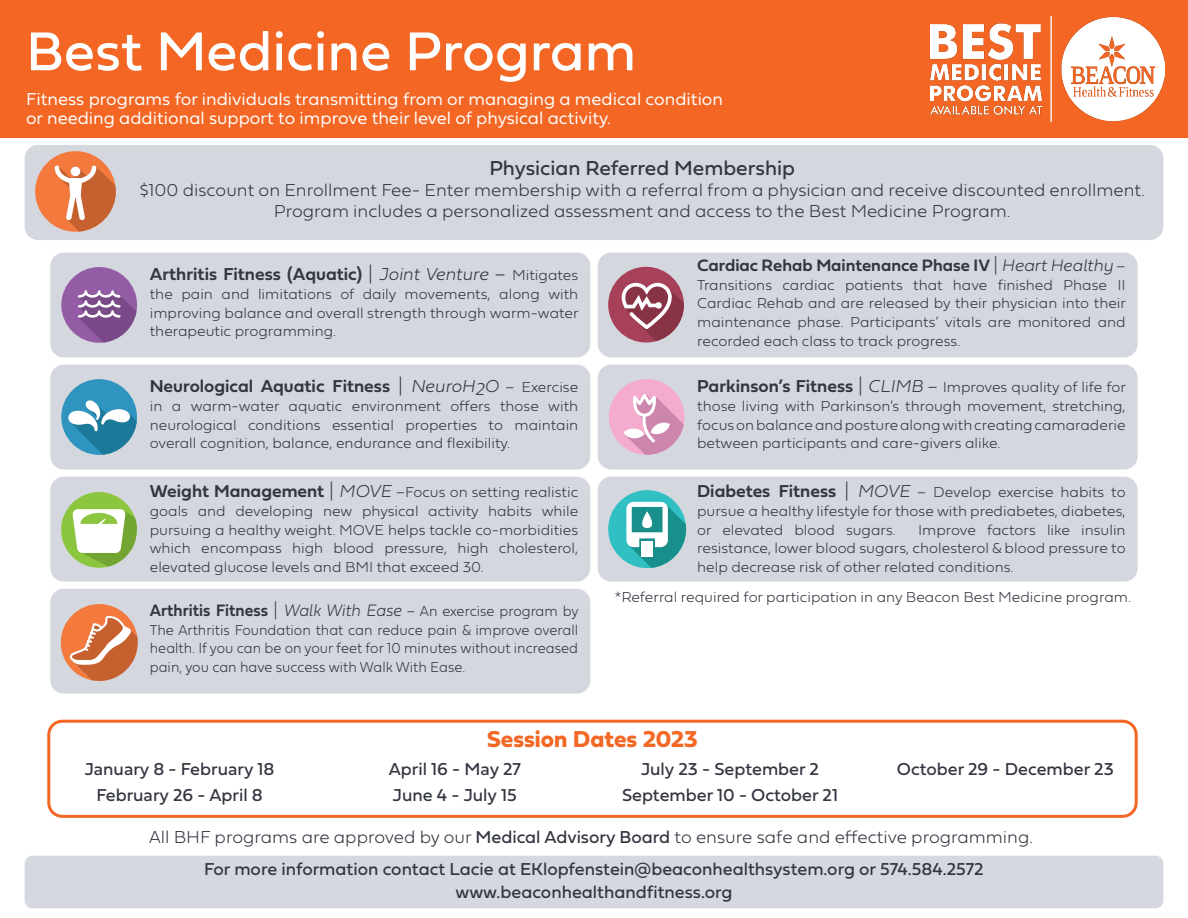
<style>
.page{position:relative;width:1188px;height:918px;background:#fff}
.page>*{position:absolute;margin:0;border:0;box-sizing:border-box;transform-origin:0 0}
.t1{font:57px "Fieldwork Geo Regular";color:#fff}
.t2{font:24px "Fieldwork Geo Bold";color:#f26824}
.t3{font:21px "Fieldwork Geo Regular";color:#323640}
.t4{font:100 18px/21px "Fieldwork Geo";color:#323640;text-align:center}
.t5{font:18px/19.5px "Fieldwork Geo Light";color:#fff}
.t6{font:18px "Fieldwork Hum";color:#333641}
.t7{font:18px "Fieldwork Geo Regular";color:#323640}
.t8{font:18px "Fieldwork Geo Demibold";color:#323640}
.t9{font:17.25px "Fieldwork Geo Demibold";color:#323640}
.t10{font:100 15px/18.8px "Fieldwork Geo";color:#323640;text-align:justify}
.t11{font:100 15px/18.8px "Fieldwork Geo";color:#323640;text-align:justify;scale:.94 1}
.s1{font-family:"Fieldwork Geo";font-weight:100}
.s2{font-family:"Fieldwork";font-weight:100;font-style:italic}
.s3{font-family:"Fieldwork Geo";font-weight:100;font-size:15px}
.s4{font-family:"Fieldwork Geo Demibold";font-weight:400;font-size:18px}
.s5{font-size:18px}
.s6{font-family:"Fieldwork";font-style:italic;font-size:18px}
.s7{font-family:"Fieldwork Geo Demibold";font-weight:400;font-size:17.25px}
.s8{font-size:17.25px}
.s9{font-family:"Fieldwork";font-style:italic;font-size:17.25px}
.s10{font-size:16.5px}
.s11{font-family:"Fieldwork Geo Regular";font-weight:400}
</style>
<div class="page">
<div style="left:0;top:0;width:1188px;height:137px;background:#f36623"></div>
<img style="left:931px;top:16px;width:234px;height:105px">
<div style="left:25px;top:856px;width:1138px;height:52px;background:#d6d8df;border-radius:8px"></div>
<div style="left:25px;top:145px;width:1138px;height:95px;background:#d5d7df;border-radius:14px"></div>
<div style="left:35px;top:151px;width:81px;height:81px;background:#f4793d;border-radius:50%"></div>
<svg style="left:52px;top:166px;width:64px;height:66px"></svg>
<div style="left:50px;top:253px;width:540px;height:104px;background:#d5d7df;border-radius:14px"></div>
<div style="left:598px;top:365px;width:540px;height:104px;background:#d5d7df;border-radius:14px"></div>
<div style="left:50px;top:365px;width:540px;height:104px;background:#d5d7df;border-radius:14px"></div>
<div style="left:50px;top:477px;width:540px;height:105px;background:#d5d7df;border-radius:14px"></div>
<div style="left:598px;top:253px;width:540px;height:104px;background:#d5d7df;border-radius:14px"></div>
<div style="left:61px;top:267px;width:76px;height:76px;background:#955ca6;border-radius:50%"></div>
<svg style="left:76px;top:290px;width:60px;height:53px"></svg>
<div style="left:609px;top:379px;width:76px;height:76px;background:#f5abcd;border-radius:50%"></div>
<svg style="left:623px;top:394px;width:61px;height:61px"></svg>
<div style="left:61px;top:379px;width:76px;height:76px;background:#2f94bf;border-radius:50%"></div>
<svg style="left:65px;top:400px;width:72px;height:55px"></svg>
<div style="left:608px;top:267px;width:76px;height:76px;background:#a74059;border-radius:50%"></div>
<svg style="left:620px;top:283px;width:64px;height:58px"></svg>
<div style="left:61px;top:492px;width:76px;height:76px;background:#8bc63e;border-radius:50%"></div>
<svg style="left:73px;top:509px;width:64px;height:58px"></svg>
<div style="left:50px;top:589px;width:540px;height:105px;background:#d5d7df;border-radius:14px"></div>
<svg style="left:61px;top:604px;width:77px;height:77px"></svg>
<div style="left:47px;top:720px;width:1091px;height:98px;border:3px solid #f36623;border-radius:14px"></div>
<div style="left:598px;top:477px;width:540px;height:105px;background:#d5d7df;border-radius:14px"></div>
<div style="left:608px;top:490px;width:78px;height:78px;background:#30bfc2;border-radius:50%"></div>
<svg style="left:626px;top:502px;width:60px;height:66px"></svg>
<div style="left:642px;top:541px;width:11px;height:15px;background:#fff"></div>
<p class="t1" style="left:26px;top:6px;width:612px">Best Medicine Program</p>
<p class="t5" style="left:26px;top:88px;width:699px">Fitness programs for individuals transmitting from or managing a medical condition or needing additional support to improve their level of physical activity.</p>
<p class="t3" style="left:489px;top:151px;width:307px">Physician Referred Membership</p>
<p class="t4" style="left:140px;top:178px;width:1007px">$100 discount on Enrollment Fee- Enter membership with a referral from a physician and receive discounted enrollment.<br>Program includes a personalized assessment and access to the Best Medicine Program.</p>
<p class="t8" style="left:150px;top:260px;width:430px">Arthritis Fitness (Aquatic) <span class="s1">|</span> <span class="s2">Joint Venture</span> <span class="s1">–</span> <span class="s3">Mitigates</span></p>
<p class="t10" style="left:150px;top:284px;width:430px">the pain and limitations of daily movements, along with improving balance and overall strength through warm-water therapeutic programming.</p>
<p class="t8" style="left:150px;top:372px;width:430px">Neurological Aquatic Fitness <span class="s1">|</span> <span class="s2">NeuroH2O</span> <span class="s3">– Exercise</span></p>
<p class="t10" style="left:150px;top:396px;width:430px">in a warm-water aquatic environment offers those with neurological conditions essential properties to maintain overall cognition, balance, endurance and flexibility.</p>
<p class="t10" style="left:150px;top:482px;width:430px"><span class="s4">Weight Management</span> <span class="s5">|</span> <span class="s6">MOVE</span> –Focus on setting realistic goals and developing new physical activity habits while pursuing a healthy weight. MOVE helps tackle co-morbidities which encompass high blood pressure, high cholesterol, elevated glucose levels and BMI that exceed 30.</p>
<p class="t11" style="left:150px;top:601px;width:458px"><span class="s7">Arthritis Fitness</span> <span class="s8">|</span> <span class="s9">Walk With Ease</span> – An exercise program by The Arthritis Foundation that can reduce pain &amp; improve overall health. If you can be on your feet for 10 minutes without increased pain, you can have success with Walk With Ease.</p>
<p class="t9" style="left:697px;top:251px;width:430px">Cardiac Rehab Maintenance Phase IV <span class="s1">|</span> <span class="s2">Heart Healthy</span> <span class="s3">–</span></p>
<p class="t10" style="left:697px;top:274px;width:430px">Transitions cardiac patients that have finished Phase II Cardiac Rehab and are released by their physician into their maintenance phase. Participants’ vitals are monitored and recorded each class to track progress.</p>
<p class="t10" style="left:697px;top:377px;width:430px"><span class="s4">Parkinson’s Fitness</span> <span class="s5">|</span> <span class="s6">CLIMB</span> <span class="s10">–</span> Improves quality of life for those living with Parkinson’s through movement, stretching, focus on balance and posture along with creating camaraderie between participants and care-givers alike.</p>
<p class="t10" style="left:697px;top:482px;width:430px"><span class="s4">Diabetes Fitness</span> <span class="s5">|</span> <span class="s6">MOVE</span> – Develop exercise habits to pursue a healthy lifestyle for those with prediabetes, diabetes, or elevated blood sugars.</p>
<p class="t10" style="left:697px;top:519px;width:430px;text-indent:221px">Improve factors like insulin resistance, lower blood sugars, cholesterol &amp; blood pressure to help decrease risk of other related conditions.</p>
<p class="t10" style="left:615px;top:587px;width:518px">*Referral required for participation in any Beacon Best Medicine program.</p>
<p class="t6" style="left:85px;top:755px;width:191px">January 8 - February 18</p>
<p class="t6" style="left:96px;top:781px;width:168px">February 26 - April 8</p>
<p class="t2" style="left:487px;top:721px;width:212px">Session Dates 2023</p>
<p class="t6" style="left:389px;top:755px;width:134px">April 16 - May 27</p>
<p class="t6" style="left:393px;top:781px;width:125px">June 4 - July 15</p>
<p class="t6" style="left:641px;top:755px;width:179px">July 23 - September 2</p>
<p class="t6" style="left:622px;top:781px;width:218px">September 10 - October 21</p>
<p class="t6" style="left:897px;top:755px;width:218px">October 29 - December 23</p>
<p class="t4" style="left:149px;top:826px;width:885px">All BHF programs are approved by our <span class="s11">Medical Advisory Board</span> to ensure safe and effective programming.</p>
<p class="t7" style="left:204px;top:855px;width:781px">For more information contact Lacie at EKlopfenstein@beaconhealthsystem.org or 574.584.2572</p>
<p class="t7" style="left:456px;top:878px;width:278px">www.beaconhealthandfitness.org</p>
</div>
